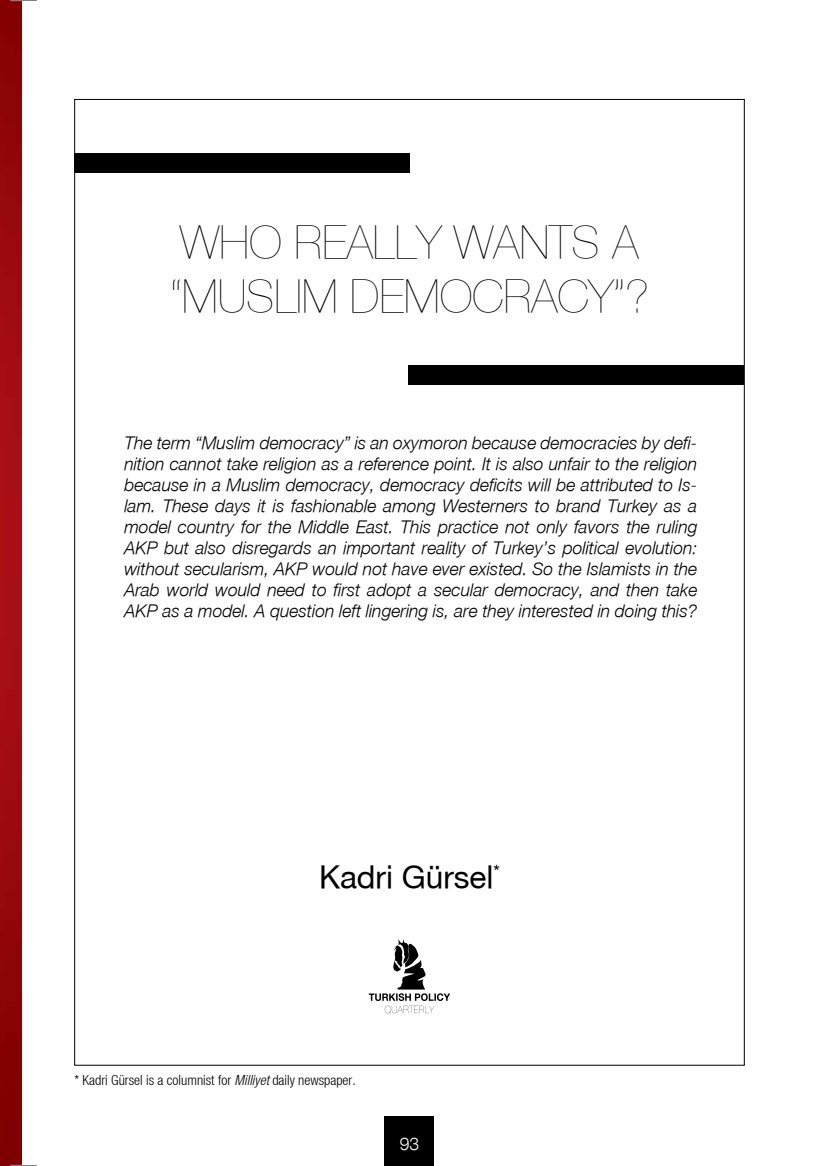
<style>
.page{position:relative;width:819px;height:1166px;background:#fff}
.page>*{position:absolute;margin:0;border:0;box-sizing:border-box;transform-origin:0 0}
.t1{font:200 45.5px/54.6px "Helvetica Neue";color:#000}
.t2{font:31.5px "Helvetica Neue Roman";color:#000}
.t3{font:italic 300 17.5px/21px "Helvetica Neue";color:#000;text-align:justify}
.t4{font:300 17.5px "Helvetica Neue";color:#fff}
.t5{font:14px "Helvetica Neue Light Cond";color:#000}
.s1{font-family:"Helvetica Neue Light Cond Obl"}
</style>
<div class="page">
<div style="left:384px;top:1116px;width:50px;height:50px;background:#000"></div>
<div style="left:408px;top:365px;width:335px;height:20px;background:#000"></div>
<div style="left:74px;top:153px;width:335px;height:20px;background:#000"></div>
<svg style="left:369px;top:939px;width:81px;height:74px"></svg>
<img style="left:0;top:0;width:21px;height:1166px">
<svg style="left:11px;top:0;width:26px;height:1px"></svg>
<svg style="left:11px;top:1165px;width:26px;height:1px"></svg>
<h1 class="t1" style="left:170px;top:214px;width:480px">WHO REALLY WANTS A “MUSLIM DEMOCRACY”?</h1>
<p class="t3" style="left:124px;top:432px;width:574px">The term “Muslim democracy” is an oxymoron because democracies by defi&shy;nition cannot take religion as a reference point. It is also unfair to the religion because in a Muslim democracy, democracy deficits will be attributed to Is&shy;lam. These days it is fashionable among Westerners to brand Turkey as a model country for the Middle East. This practice not only favors the ruling AKP but also disregards an important reality of Turkey’s political evolution: without secularism, AKP would not have ever existed. So the Islamists in the Arab world would need to first adopt a secular democracy, and then take AKP as a model. A question left lingering is, are they interested in doing this?</p>
<h2 class="t2" style="left:319px;top:858px;width:182px">Kadri Gürsel<sup>*</sup></h2>
<p class="t5" style="left:74px;top:1071px;width:283px">* Kadri Gürsel is a columnist for <span class="s1">Milliyet</span> daily newspaper.</p>
<p class="t4" style="left:400px;top:1132px;width:21px">93</p>
</div>
